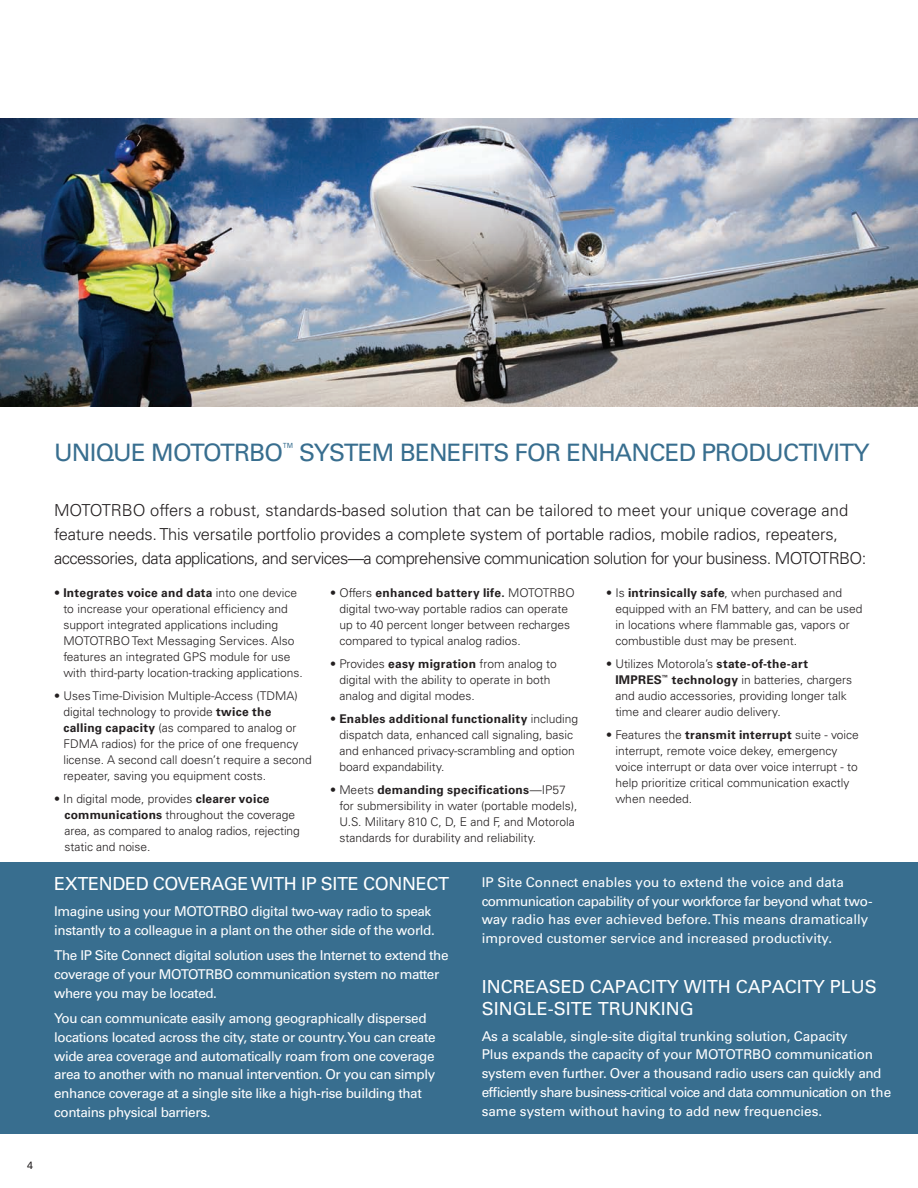
<style>
.page{position:relative;width:918px;height:1188px;background:#fff}
.page>*{position:absolute;margin:0;border:0;box-sizing:border-box;transform-origin:0 0}
.t1{font:24px "Univers";letter-spacing:-.03em;color:#386e8f}
.t2{font:18px "Univers";color:#fff}
.t3{font:300 16.5px/24px "Univers";letter-spacing:-.01em;color:#231f20}
.t4{font:13.5px/18.8px "Univers";letter-spacing:-.03em;color:#fff}
.t5{font:13.5px/18.8px "Univers";letter-spacing:-.01em;color:#fff}
.t6{font:13.5px/18.8px "Univers";color:#fff}
.t7{font:300 12px/16px "Univers";color:#231f20}
.t8{font:10.5px "Univers";color:#231f20}
.s1{font-weight:700}
</style>
<div class="page">
<img style="left:0;top:119px;width:918px;height:288px">
<div style="left:0;top:863px;width:918px;height:271px;background:#386e8f"></div>
<p class="t8" style="left:27px;top:1159px;width:7px">4</p>
<h1 class="t1" style="left:54px;top:439px;width:292px">U ni que MOTOTRBO<sup>™</sup> System</h1>
<h1 class="t1" style="left:400px;top:439px;width:86px">Benefits</h1>
<h1 class="t1" style="left:515px;top:439px;width:218px">for Enhanced Prod</h1>
<h1 class="t1" style="left:765px;top:439px;width:106px">uctivity</h1>
<p class="t3" style="left:54px;top:499px;width:814px">MOTOTRBO offers a robust, standards-based solution that can be tailored to meet your unique coverage and feature needs. This versatile portfolio provides a complete system of portable radios, mobile radios, repeaters, accessories, data applications, and services—a comprehensive communication solution for your business. MOTOTRBO:</p>
<p class="t7" style="left:63px;top:585px;width:241px;text-indent:-9px">• <span class="s1">Integrates voice and data</span> into one device to increase your operational efficiency and support integrated applications including MOTOTRBO Text Messaging Services. Also features an integrated GPS module for use with third-party location-tracking applications.</p>
<p class="t7" style="left:63px;top:688px;width:250px;text-indent:-9px">• Uses Time-Division Multiple-Access (TDMA) digital technology to provide <span class="s1">twice the calling capacity</span> (as compared to analog or FDMA radios) for the price of one frequency license. A second call doesn’t require a second repeater, saving you equipment costs.</p>
<p class="t7" style="left:64px;top:791px;width:237px;text-indent:-10px">• In digital mode, provides <span class="s1">clearer voice communications</span> throughout the coverage area, as compared to analog radios, rejecting static and noise.</p>
<p class="t7" style="left:339px;top:585px;width:237px;text-indent:-9px">• Offers <span class="s1">enhanced battery life.</span> MOTOTRBO digital two-way portable radios can operate up to 40 percent longer between recharges compared to typical analog radios.</p>
<p class="t7" style="left:339px;top:656px;width:219px;text-indent:-9px">• Provides <span class="s1">easy migration</span> from analog to digital with the ability to operate in both analog and digital modes.</p>
<p class="t7" style="left:339px;top:711px;width:240px;text-indent:-9px">• <span class="s1">Enables additional functionality</span> including dispatch data, enhanced call signaling, basic and enhanced privacy-scrambling and option board expandability.</p>
<p class="t7" style="left:339px;top:782px;width:240px;text-indent:-9px">• Meets <span class="s1">demanding specifications</span>—IP57 for submersibility in water (portable models), U.S. Military 810 C, D, E and F, and Motorola standards for durability and reliability.</p>
<p class="t7" style="left:615px;top:585px;width:249px;text-indent:-9px">• Is <span class="s1">intrinsically safe</span>, when purchased and equipped with an FM battery, and can be used in locations where flammable gas, vapors or combustible dust may be present.</p>
<p class="t7" style="left:615px;top:656px;width:238px;text-indent:-9px">• Utilizes Motorola’s <span class="s1">state-of-the-art IMPRES</span><sup>™</sup> <span class="s1">technology</span> in batteries, chargers and audio accessories, providing longer talk time and clearer audio delivery.</p>
<p class="t7" style="left:615px;top:727px;width:245px;text-indent:-9px">• Features the <span class="s1">transmit interrupt</span> suite - voice interrupt, remote voice dekey, emergency voice interrupt or data over voice interrupt - to help prioritize critical communication exactly when needed.</p>
<h2 class="t2" style="left:54px;top:873px;width:71px">Exte nded</h2>
<h2 class="t2" style="left:153px;top:873px;width:49px">Covera</h2>
<h2 class="t2" style="left:224px;top:873px;width:118px">ge with IP Site</h2>
<h2 class="t2" style="left:363px;top:873px;width:82px">Connect</h2>
<p class="t4" style="left:54px;top:902px;width:382px">Imagine using your MOTOTRBO digital two-way radio to speak instantly to a colleague in a plant on the other side of the world.</p>
<p class="t4" style="left:54px;top:946px;width:396px">The IP Site Connect digital solution uses the Internet to extend the coverage of your MOTOTRBO communication system no matter where you may be located.</p>
<p class="t4" style="left:54px;top:1009px;width:383px">You can communicate easily among geographically dispersed locations located across the city, state or country. You can create wide area coverage and automatically roam from one coverage area to another with no manual intervention. Or you can simply enhance coverage at a single site like a high-rise building that contains physical barriers.</p>
<p class="t6" style="left:482px;top:873px;width:392px">IP Site Connect enables you to extend the voice and data communication capability of your workforce far beyond what two&shy;way radio has ever achieved before. This means dramatically improved customer service and increased productivity.</p>
<h2 class="t2" style="left:482px;top:976px;width:44px">Increased</h2>
<h2 class="t2" style="left:590px;top:976px;width:13px">Capa</h2>
<h2 class="t2" style="left:639px;top:976px;width:110px">city with Capa</h2>
<h2 class="t2" style="left:785px;top:976px;width:91px">city Plus</h2>
<h2 class="t2" style="left:482px;top:998px;width:94px">Si ngle-Site</h2>
<h2 class="t2" style="left:598px;top:998px;width:98px">Trunking</h2>
<p class="t5" style="left:482px;top:1027px;width:411px">As a scalable, single-site digital trunking solution, Capacity<br>Plus expands the capacity of your MOTOTRBO communication system even further. Over a thousand radio users can quickly and efficiently share business-critical voice and data communication on the same system without having to add new frequencies.</p>
</div>
